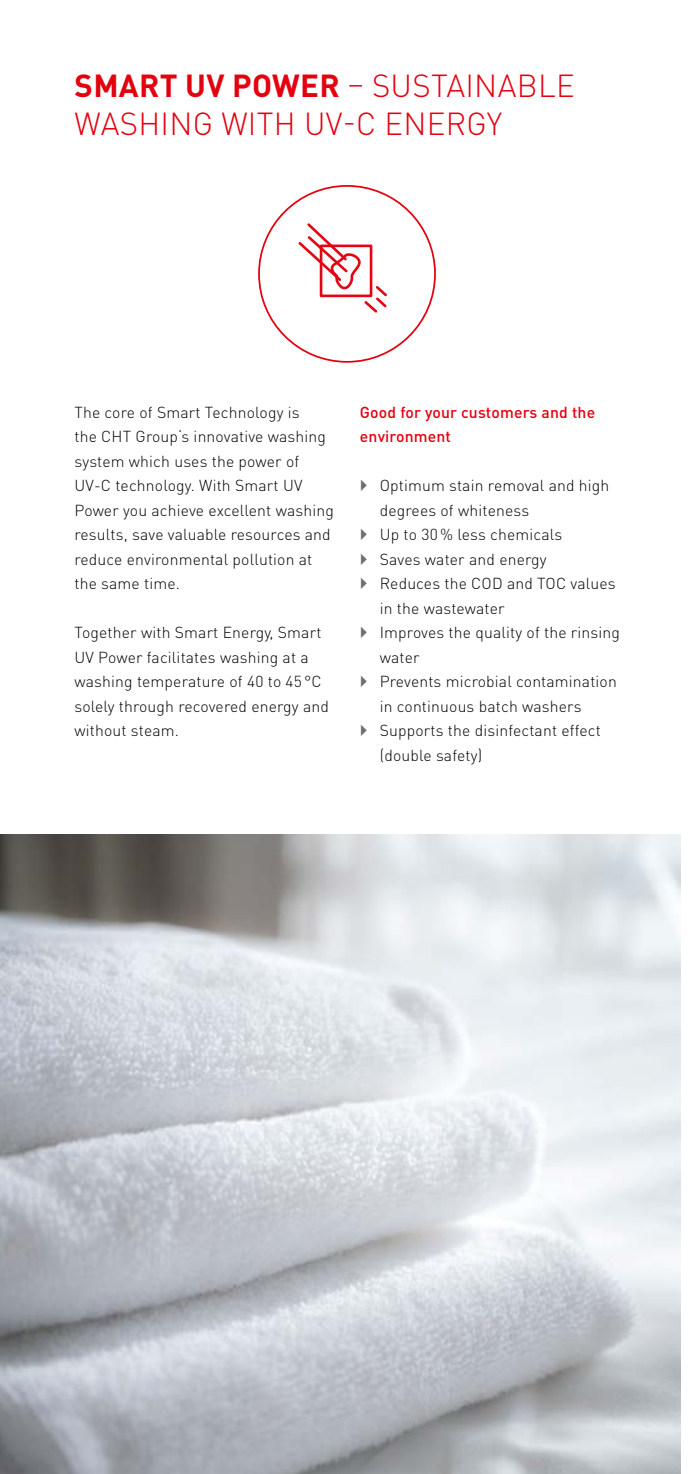
<style>
.page{position:relative;width:695px;height:1474px;background:#fff}
.page>*{position:absolute;margin:0;border:0;box-sizing:border-box;transform-origin:0 0}
.t1{font:300 31.5px/38.5px "DIN Pro";letter-spacing:.01em;color:#e3000f}
.t2{font:300 15.75px/24.5px "DIN Pro";letter-spacing:.01em;color:#000}
.t3{font:500 15.75px/24.5px "DIN Pro";letter-spacing:.01em;color:#e3000f}
.s1{font-weight:700}
</style>
<div class="page">
<img style="left:0;top:834px;width:680px;height:639px">
<svg style="left:298px;top:223px;width:89px;height:90px"></svg>
<h1 class="t1" style="left:75px;top:65px;width:501px"><span class="s1">SMART UV POWER</span> – SUSTAINABLE<br>WASHING WITH UV-C ENERGY</h1>
<p class="t2" style="left:74px;top:399px;width:261px">The core of Smart Technology is<br>the CHT Group‘s innovative washing system which uses the power of<br>UV-C technology. With Smart UV<br>Power you achieve excellent washing results, save valuable resources and reduce environmental pollution at the same time.</p>
<p class="t2" style="left:74px;top:619px;width:256px">Together with Smart Energy, Smart<br>UV Power facilitates washing at a washing temperature of 40 to 45 °C solely through recovered energy and without steam.</p>
<p class="t3" style="left:360px;top:399px;width:237px">Good for your customers and the environment</p>
<p class="t2" style="left:379px;top:472px;width:242px">Optimum stain removal and high degrees of whiteness<br>Up to 30 % less chemicals<br>Saves water and energy<br>Reduces the COD and TOC values in the wastewater<br>Improves the quality of the rinsing water<br>Prevents microbial contamination in continuous batch washers<br>Supports the disinfectant effect (double safety)</p>
</div>
